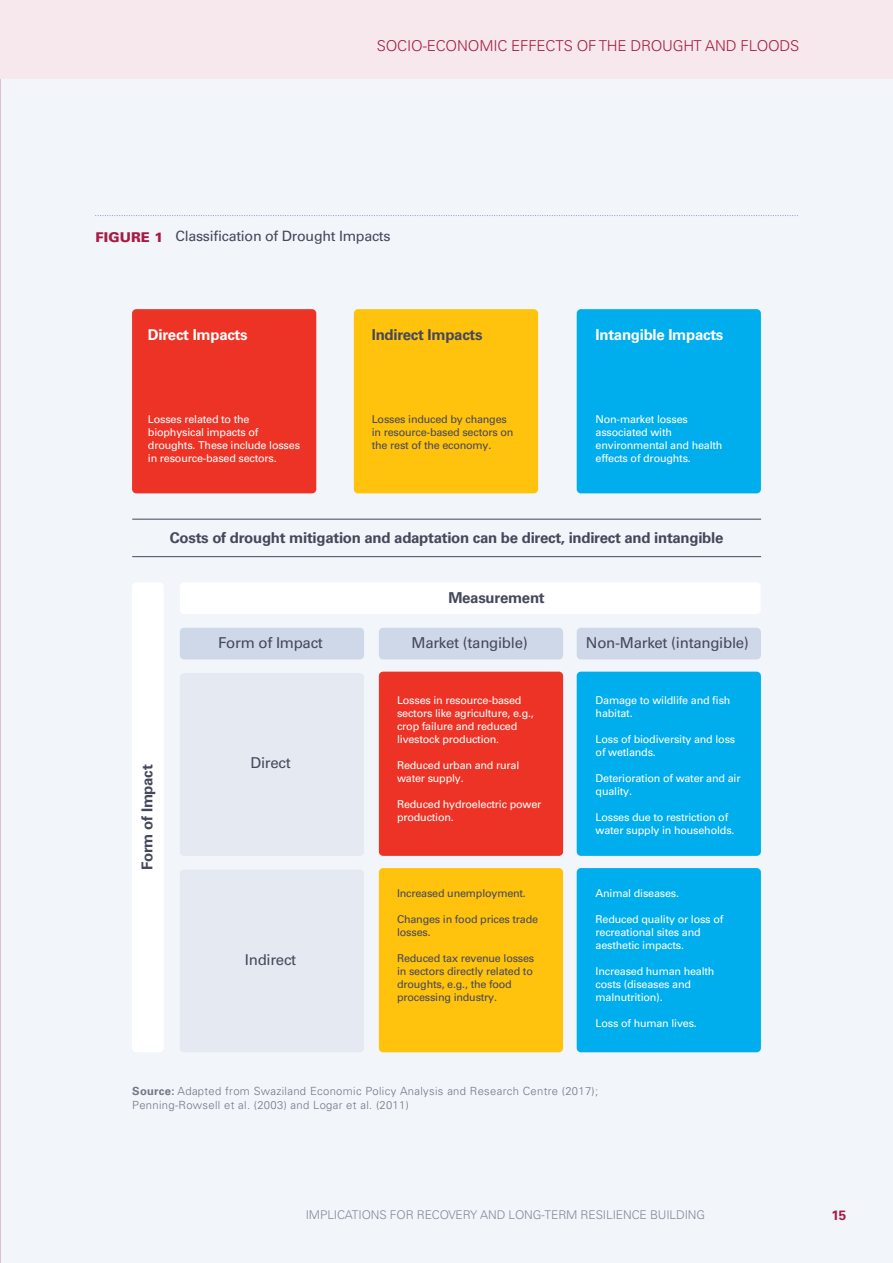
<style>
.page{position:relative;width:893px;height:1263px;background:#fff}
.page>*{position:absolute;margin:0;border:0;box-sizing:border-box;transform-origin:0 0}
.t1{font:700 15px "Univers LT Std";letter-spacing:-.02em;color:#44485a}
.t2{font:15px "Univers LT Std";letter-spacing:-.02em;color:#44485a}
.t3{font:300 15px "Univers LT Std";letter-spacing:-.01em;color:#a61c45}
.t4{font:700 15px "Univers LT Std";letter-spacing:-.02em;color:#fff}
.t5{font:14.25px "Univers LT Std";letter-spacing:-.02em;color:#44485a}
.t6{font:700 13.5px "Univers LT Std";color:#a61c45}
.t7{font:300 12px "Univers LT Std";letter-spacing:-.01em;color:#828796}
.t8{font:300 11.25px/13.5px "Univers LT Std";letter-spacing:.03em;color:#717686}
.t9{font:10.8px/12.9px "Univers LT Std";letter-spacing:-.02em;color:#fff}
.t10{font:10.8px/12.9px "Univers LT Std";letter-spacing:-.02em;color:#44485a}
.s1{font-weight:900;font-size:13.5px;color:#a61c45}
.s2{font-weight:700}
</style>
<div class="page">
<div style="left:0;top:79px;width:893px;height:1184px;background:#f2f5fa"></div>
<div style="left:0;top:0;width:893px;height:79px;background:#f6e8ec"></div>
<svg style="left:96px;top:215px;width:700px;height:1px"></svg>
<div style="left:132px;top:309px;width:184px;height:184px;background:#ed3326;border-radius:4px"></div>
<div style="left:354px;top:309px;width:184px;height:184px;background:#ffc20d;border-radius:4px"></div>
<div style="left:577px;top:309px;width:184px;height:184px;background:#00aded;border-radius:4px"></div>
<div style="left:132px;top:582px;width:32px;height:470px;background:#fff;border-radius:4px"></div>
<div style="left:180px;top:582px;width:581px;height:32px;background:#fff;border-radius:4px"></div>
<div style="left:379px;top:672px;width:184px;height:184px;background:#ed3326;border-radius:4px"></div>
<div style="left:577px;top:672px;width:184px;height:184px;background:#00aded;border-radius:4px"></div>
<div style="left:379px;top:868px;width:184px;height:184px;background:#ffc20d;border-radius:4px"></div>
<div style="left:577px;top:868px;width:184px;height:184px;background:#00aded;border-radius:4px"></div>
<div style="left:379px;top:628px;width:184px;height:31px;background:#cfd8e8;border-radius:4px"></div>
<div style="left:180px;top:628px;width:184px;height:31px;background:#cfd8e8;border-radius:4px"></div>
<div style="left:180px;top:673px;width:184px;height:183px;background:#e4e9f2;border-radius:4px"></div>
<div style="left:180px;top:869px;width:184px;height:183px;background:#e4e9f2;border-radius:4px"></div>
<div style="left:577px;top:628px;width:184px;height:31px;background:#cfd8e8;border-radius:4px"></div>
<hr style="left:132px;top:519px;width:629px;height:1px;background:#44485a">
<hr style="left:132px;top:556px;width:629px;height:1px;background:#44485a">
<h1 class="t3" style="left:377px;top:37px;width:424px">SOCIO-ECONOMIC EFFECTS OF THE DROUGHT AND FLOODS</h1>
<h2 class="t5" style="left:96px;top:228px;width:296px"><span class="s1">FIGURE 1</span> Classification of Drought Impacts</h2>
<h1 class="t4" style="left:148px;top:326px;width:101px">Direct Impacts</h1>
<h1 class="t1" style="left:372px;top:326px;width:112px">Indirect Impacts</h1>
<h1 class="t4" style="left:596px;top:326px;width:129px">Intangible Impacts</h1>
<p class="t9" style="left:148px;top:413px;width:154px">Losses related to the biophysical impacts of droughts. These include losses in resource-based sectors.</p>
<p class="t10" style="left:372px;top:413px;width:143px">Losses induced by changes in resource-based sectors on the rest of the economy.</p>
<p class="t9" style="left:596px;top:413px;width:128px">Non-market losses associated with environmental and health effects of droughts.</p>
<h1 class="t1" style="left:170px;top:529px;width:555px">Costs of drought mitigation and adaptation can be direct, indirect and intangible</h1>
<h1 class="t1" style="left:139px;top:870px;width:107px;rotate:-90deg">Form of Impact</h1>
<h1 class="t1" style="left:448px;top:589px;width:98px">Measurement</h1>
<h1 class="t2" style="left:218px;top:634px;width:106px">Form of Impact</h1>
<h1 class="t2" style="left:411px;top:634px;width:118px">Market (tangible)</h1>
<h1 class="t2" style="left:250px;top:754px;width:42px">Direct</h1>
<h1 class="t2" style="left:245px;top:951px;width:53px">Indirect</h1>
<p class="t9" style="left:397px;top:694px;width:138px">Losses in resource-based sectors like agriculture, e.g., crop failure and reduced livestock production.</p>
<p class="t9" style="left:397px;top:759px;width:124px">Reduced urban and rural water supply.</p>
<p class="t9" style="left:397px;top:798px;width:146px">Reduced hydroelectric power production.</p>
<p class="t10" style="left:397px;top:887px;width:130px">Increased unemployment.</p>
<p class="t10" style="left:397px;top:913px;width:143px">Changes in food prices trade losses.</p>
<p class="t10" style="left:397px;top:951px;width:139px">Reduced tax revenue losses in sectors directly related to droughts, e.g., the food processing industry.</p>
<h1 class="t2" style="left:586px;top:634px;width:164px">Non-Market (intangible)</h1>
<p class="t9" style="left:596px;top:694px;width:136px">Damage to wildlife and fish habitat.</p>
<p class="t9" style="left:596px;top:733px;width:141px">Loss of biodiversity and loss of wetlands.</p>
<p class="t9" style="left:596px;top:772px;width:146px">Deterioration of water and air quality.</p>
<p class="t9" style="left:596px;top:811px;width:140px">Losses due to restriction of water supply in households.</p>
<p class="t9" style="left:596px;top:887px;width:85px">Animal diseases.</p>
<p class="t9" style="left:596px;top:913px;width:129px">Reduced quality or loss of recreational sites and aesthetic impacts.</p>
<p class="t9" style="left:596px;top:964px;width:120px">Increased human health costs (diseases and malnutrition).</p>
<p class="t9" style="left:596px;top:1016px;width:103px">Loss of human lives.</p>
<p class="t8" style="left:132px;top:1084px;width:467px"><span class="s2">Source:</span> Adapted from Swaziland Economic Policy Analysis and Research Centre (2017);<br>Penning-Rowsell et al. (2003) and Logar et al. (2011)</p>
<p class="t7" style="left:306px;top:1207px;width:401px">IMPLICATIONS FOR RECOVERY AND LONG-TERM RESILIENCE BUILDING</p>
<p class="t6" style="left:831px;top:1207px;width:16px">15</p>
</div>
